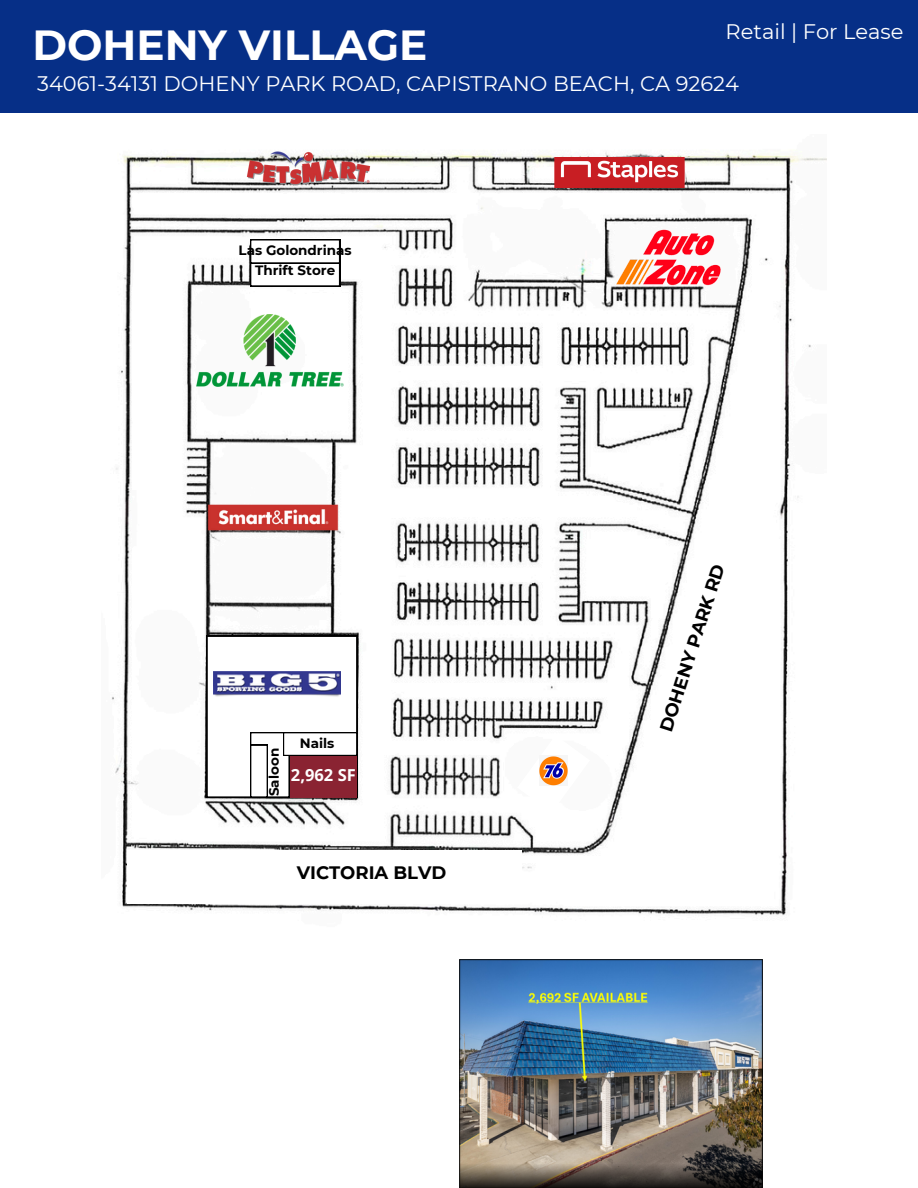
<style>
.page{position:relative;width:918px;height:1188px;background:#fff}
.page>*{position:absolute;margin:0;border:0;box-sizing:border-box;transform-origin:0 0}
.t1{font:700 42px "Montserrat";color:#fff}
.t2{font:21px "Montserrat";color:#fff}
.t3{font:700 18px "Montserrat";color:#000}
.t4{font:700 16.5px "Open Sans";color:#fff}
.t5{font:700 13.5px "Montserrat";color:#000}
</style>
<div class="page">
<div style="left:0;top:0;width:918px;height:112px;background:#062f87"></div>
<img style="left:112px;top:151px;width:714px;height:764px">
<img style="left:459px;top:960px;width:304px;height:228px">
<svg style="left:207px;top:636px;width:150px;height:162px"></svg>
<img style="left:611px;top:226px;width:118px;height:66px">
<img style="left:213px;top:672px;width:127px;height:26px">
<img style="left:207px;top:504px;width:134px;height:29px">
<img style="left:196px;top:315px;width:148px;height:72px">
<svg style="left:517px;top:735px;width:73px;height:78px"></svg>
<img style="left:246px;top:152px;width:126px;height:35px">
<img style="left:554px;top:158px;width:131px;height:29px">
<svg style="left:250px;top:239px;width:90px;height:47px"></svg>
<div style="left:127px;top:850px;width:394px;height:54px;background:#fff"></div>
<img style="left:539px;top:756px;width:29px;height:29px">
<p class="t2" style="left:726px;top:18px;width:179px">Retail | For Lease</p>
<p class="t1" style="left:32px;top:19px;width:396px">DOHENY VILLAGE</p>
<p class="t2" style="left:37px;top:71px;width:703px">34061-34131 DOHENY PARK ROAD, CAPISTRANO BEACH, CA 92624</p>
<p class="t5" style="left:239px;top:242px;width:115px">Las Golondrinas</p>
<h4 class="t5" style="left:255px;top:262px;width:82px">Thrift Store</h4>
<h4 class="t5" style="left:266px;top:796px;width:50px;rotate:-90deg">Saloon</h4>
<h4 class="t5" style="left:300px;top:735px;width:36px">Nails</h4>
<p class="t4" style="left:291px;top:764px;width:66px">2,962 SF</p>
<p class="t3" style="left:297px;top:861px;width:151px">VICTORIA BLVD</p>
<p class="t3" style="left:655px;top:728px;width:177px;rotate:-72deg">DOHENY PARK RD</p>
</div>
